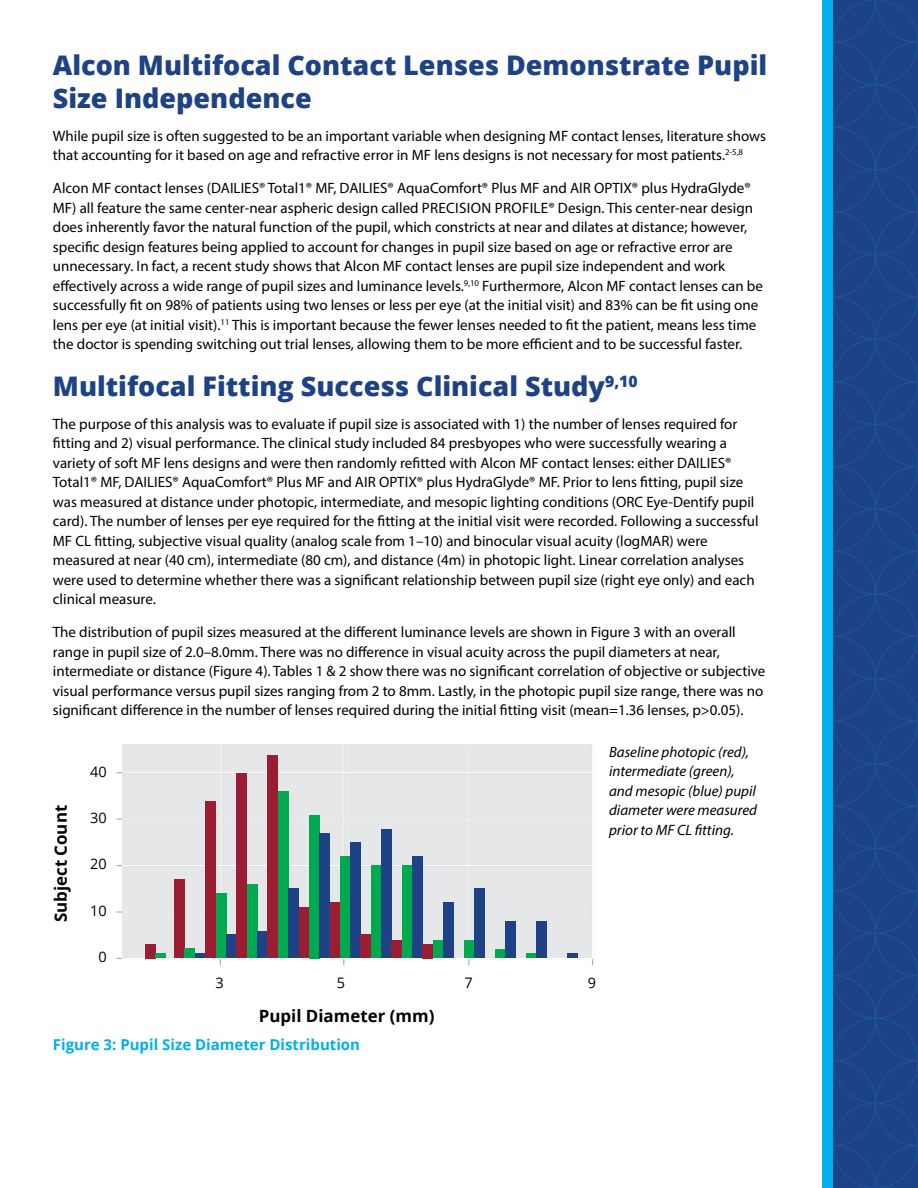
<style>
.page{position:relative;width:918px;height:1188px;background:#fff}
.page>*{position:absolute;margin:0;border:0;box-sizing:border-box;transform-origin:0 0}
.t1{font:800 27px/33px "Open Sans";color:#1e4286}
.t2{font:700 16.95px "Open Sans";color:#000}
.t3{font:15px/19.5px "Myriad Pro";color:#000}
.t4{font:italic 15px/19.5px "Myriad Pro";color:#000}
.t5{font:700 15px "Open Sans";color:#00aeef}
.t6{font:14.55px "Open Sans";color:#000}
</style>
<div class="page">
<svg style="left:833px;top:0;width:85px;height:1188px;background:#1d4387"></svg>
<div style="left:822px;top:0;width:11px;height:1188px;background:#00aeef"></div>
<hr style="left:220px;top:745px;width:1px;height:220px;background:#adafb2">
<hr style="left:343px;top:745px;width:1px;height:220px;background:#adafb2">
<hr style="left:468px;top:745px;width:1px;height:220px;background:#adafb2">
<hr style="left:592px;top:745px;width:1px;height:220px;background:#adafb2">
<div style="left:122px;top:745px;width:471px;height:214px;background:#e6e7e8"></div>
<hr style="left:117px;top:772px;width:476px;height:1px;background:#adafb2">
<hr style="left:117px;top:819px;width:476px;height:1px;background:#adafb2">
<hr style="left:117px;top:865px;width:476px;height:1px;background:#adafb2">
<hr style="left:117px;top:911px;width:476px;height:2px;background:#adafb2">
<hr style="left:117px;top:958px;width:476px;height:1px;background:#adafb2">
<hr style="left:122px;top:772px;width:471px;height:1px;background:#fff">
<hr style="left:122px;top:819px;width:471px;height:1px;background:#fff">
<hr style="left:122px;top:865px;width:471px;height:1px;background:#fff">
<hr style="left:122px;top:911px;width:471px;height:2px;background:#fff">
<hr style="left:122px;top:958px;width:471px;height:1px;background:#fff">
<hr style="left:220px;top:745px;width:1px;height:214px;background:#fff">
<hr style="left:343px;top:745px;width:1px;height:214px;background:#fff">
<hr style="left:468px;top:745px;width:1px;height:214px;background:#fff">
<hr style="left:592px;top:745px;width:1px;height:214px;background:#fff">
<div style="left:145px;top:944px;width:10px;height:14px;background:#9c1c31"></div>
<div style="left:155px;top:953px;width:11px;height:5px;background:#00a850"></div>
<div style="left:174px;top:880px;width:11px;height:78px;background:#9c1c31"></div>
<div style="left:185px;top:949px;width:10px;height:9px;background:#00a850"></div>
<div style="left:195px;top:953px;width:10px;height:5px;background:#1e4286"></div>
<div style="left:299px;top:907px;width:10px;height:51px;background:#9c1c31"></div>
<div style="left:330px;top:903px;width:10px;height:55px;background:#9c1c31"></div>
<div style="left:309px;top:815px;width:10px;height:143px;background:#00a850"></div>
<div style="left:319px;top:834px;width:11px;height:124px;background:#1e4286"></div>
<div style="left:340px;top:857px;width:10px;height:101px;background:#00a850"></div>
<div style="left:350px;top:843px;width:11px;height:115px;background:#1e4286"></div>
<div style="left:361px;top:935px;width:10px;height:23px;background:#9c1c31"></div>
<div style="left:371px;top:866px;width:10px;height:92px;background:#00a850"></div>
<div style="left:381px;top:829px;width:11px;height:129px;background:#1e4286"></div>
<div style="left:392px;top:940px;width:10px;height:18px;background:#9c1c31"></div>
<div style="left:402px;top:866px;width:10px;height:92px;background:#00a850"></div>
<div style="left:412px;top:857px;width:11px;height:101px;background:#1e4286"></div>
<div style="left:423px;top:944px;width:10px;height:14px;background:#9c1c31"></div>
<div style="left:433px;top:940px;width:10px;height:18px;background:#00a850"></div>
<div style="left:443px;top:903px;width:11px;height:55px;background:#1e4286"></div>
<div style="left:567px;top:953px;width:11px;height:5px;background:#1e4286"></div>
<div style="left:526px;top:953px;width:10px;height:5px;background:#00a850"></div>
<div style="left:536px;top:921px;width:11px;height:37px;background:#1e4286"></div>
<div style="left:495px;top:949px;width:10px;height:9px;background:#00a850"></div>
<div style="left:505px;top:921px;width:11px;height:37px;background:#1e4286"></div>
<div style="left:464px;top:940px;width:10px;height:18px;background:#00a850"></div>
<div style="left:474px;top:889px;width:11px;height:69px;background:#1e4286"></div>
<div style="left:205px;top:801px;width:11px;height:157px;background:#9c1c31"></div>
<div style="left:216px;top:894px;width:10px;height:64px;background:#00a850"></div>
<div style="left:226px;top:935px;width:11px;height:23px;background:#1e4286"></div>
<div style="left:237px;top:773px;width:10px;height:185px;background:#9c1c31"></div>
<div style="left:247px;top:884px;width:10px;height:74px;background:#00a850"></div>
<div style="left:257px;top:931px;width:11px;height:27px;background:#1e4286"></div>
<div style="left:268px;top:755px;width:10px;height:203px;background:#9c1c31"></div>
<div style="left:278px;top:792px;width:10px;height:166px;background:#00a850"></div>
<div style="left:288px;top:889px;width:11px;height:69px;background:#1e4286"></div>
<h1 class="t1" style="left:53px;top:47px;width:716px">Alcon Multifocal Contact Lenses Demonstrate Pupil<br>Size Independence</h1>
<p class="t3" style="left:53px;top:126px;width:715px">While pupil size is often suggested to be an important variable when designing MF contact lenses, literature shows that accounting for it based on age and refractive error in MF lens designs is not necessary for most patients.<sup>2-5,8</sup></p>
<p class="t3" style="left:53px;top:178px;width:712px">Alcon MF contact lenses (DAILIES® Total1® MF, DAILIES® AquaComfort® Plus MF and AIR OPTIX® plus HydraGlyde® MF) all feature the same center-near aspheric design called PRECISION PROFILE® Design. This center-near design does inherently favor the natural function of the pupil, which constricts at near and dilates at distance; however, specific design features being applied to account for changes in pupil size based on age or refractive error are unnecessary. In fact, a recent study shows that Alcon MF contact lenses are pupil size independent and work effectively across a wide range of pupil sizes and luminance levels.<sup>9,10</sup> Furthermore, Alcon MF contact lenses can be successfully fit on 98% of patients using two lenses or less per eye (at the initial visit) and 83% can be fit using one lens per eye (at initial visit).<sup>11</sup> This is important because the fewer lenses needed to fit the patient, means less time the doctor is spending switching out trial lenses, allowing them to be more efficient and to be successful faster.</p>
<h1 class="t1" style="left:53px;top:368px;width:586px">Multifocal Fitting Success Clinical Study<sup>9,10</sup></h1>
<p class="t3" style="left:53px;top:414px;width:707px">The purpose of this analysis was to evaluate if pupil size is associated with 1) the number of lenses required for fitting and 2) visual performance. The clinical study included 84 presbyopes who were successfully wearing a variety of soft MF lens designs and were then randomly refitted with Alcon MF contact lenses: either DAILIES® Total1® MF, DAILIES® AquaComfort® Plus MF and AIR OPTIX® plus HydraGlyde® MF. Prior to lens fitting, pupil size was measured at distance under photopic, intermediate, and mesopic lighting conditions (ORC Eye-Dentify pupil card). The number of lenses per eye required for the fitting at the initial visit were recorded. Following a successful MF CL fitting, subjective visual quality (analog scale from 1–10) and binocular visual acuity (logMAR) were measured at near (40 cm), intermediate (80 cm), and distance (4m) in photopic light. Linear correlation analyses were used to determine whether there was a significant relationship between pupil size (right eye only) and each clinical measure.</p>
<p class="t3" style="left:53px;top:622px;width:714px">The distribution of pupil sizes measured at the different luminance levels are shown in Figure 3 with an overall range in pupil size of 2.0–8.0mm. There was no difference in visual acuity across the pupil diameters at near, intermediate or distance (Figure 4). Tables 1 &amp; 2 show there was no significant correlation of objective or subjective visual performance versus pupil sizes ranging from 2 to 8mm. Lastly, in the photopic pupil size range, there was no significant difference in the number of lenses required during the initial fitting visit (mean=1.36 lenses, p&gt;0.05).</p>
<p class="t2" style="left:49px;top:922px;width:119px;rotate:-90deg">Subject Count</p>
<p class="t6" style="left:90px;top:761px;width:18px">40</p>
<p class="t6" style="left:90px;top:808px;width:18px">30</p>
<p class="t6" style="left:90px;top:854px;width:18px">20</p>
<p class="t6" style="left:90px;top:900px;width:18px">10</p>
<p class="t6" style="left:98px;top:947px;width:10px">0</p>
<p class="t6" style="left:215px;top:972px;width:10px">3</p>
<p class="t6" style="left:337px;top:972px;width:10px">5</p>
<p class="t6" style="left:464px;top:972px;width:10px">7</p>
<p class="t6" style="left:588px;top:972px;width:10px">9</p>
<p class="t2" style="left:259px;top:1004px;width:177px">Pupil Diameter (mm)</p>
<p class="t5" style="left:53px;top:1034px;width:309px">Figure 3: Pupil Size Diameter Distribution</p>
<p class="t4" style="left:609px;top:742px;width:150px">Baseline photopic (red), intermediate (green), and mesopic (blue) pupil diameter were measured prior to MF CL fitting.</p>
</div>
